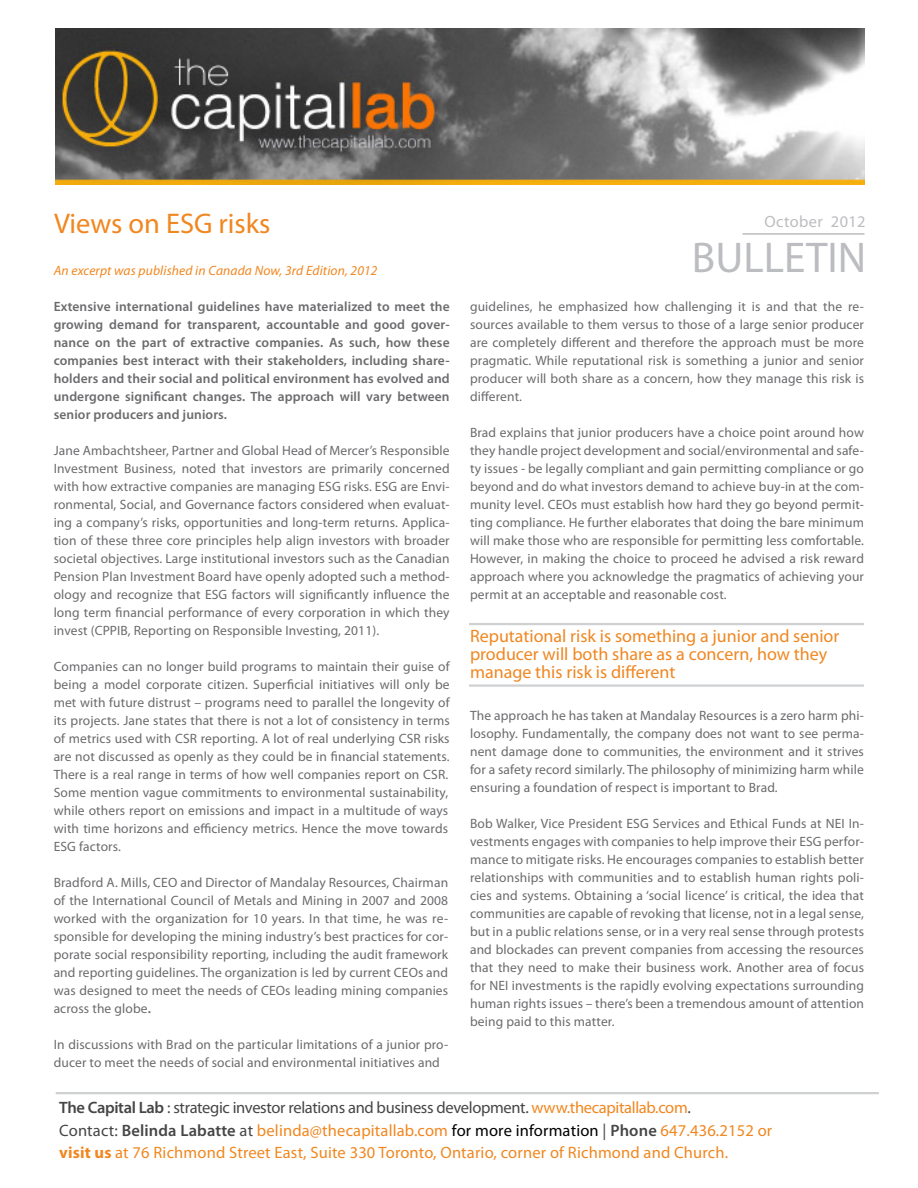
<style>
.page{position:relative;width:918px;height:1188px;background:#fff}
.page>*{position:absolute;margin:0;border:0;box-sizing:border-box;transform-origin:0 0}
.t1{font:43.2px "Myriad Pro";color:#bcbdc0}
.t2{font:28.5px "Myriad Pro";color:#f18720}
.t3{font:18px/18px "Myriad Pro";color:#f08721}
.t4{font:16.5px "Myriad Pro";letter-spacing:.01em;color:#f18720}
.t5{font:16.5px "Myriad Pro";letter-spacing:-.02em;color:#474646}
.t6{font:16.35px "Myriad Pro";letter-spacing:.025em;color:#bcbdc0}
.t7{font:13.5px/18px "Myriad Pro";letter-spacing:.01em;color:#6b6b6e;text-align:justify}
.t8{font:600 13.5px/18px "Myriad Pro";letter-spacing:.01em;color:#6b6b6e;text-align:justify}
.t9{font:italic 13.5px "Myriad Pro";letter-spacing:.01em;color:#f18720}
.s1{font-weight:600}
.s2{color:#f18720}
.s3{color:#474646}
.s4{font-weight:600;color:#474646}
.s5{color:#000}
.s6{font-weight:700}
</style>
<div class="page">
<hr style="left:742px;top:233px;width:122px;height:2px;background:#bcbdc0">
<img style="left:55px;top:28px;width:809px;height:156px">
<hr style="left:56px;top:1092px;width:823px;height:2px;background:#cfd0d2">
<hr style="left:469px;top:623px;width:395px;height:2px;background:#cfd0d2">
<hr style="left:469px;top:684px;width:395px;height:3px;background:#cfd0d2">
<p class="t2" style="left:54px;top:206px;width:218px">Views on ESG risks</p>
<p class="t9" style="left:54px;top:262px;width:325px">An excerpt was published in Canada Now, 3rd Edition, 2012</p>
<p class="t8" style="left:54px;top:297px;width:398px">Extensive international guidelines have materialized to meet the growing demand for transparent, accountable and good gover&shy;nance on the part of extractive companies. As such, how these companies best interact with their stakeholders, including share&shy;holders and their social and political environment has evolved and undergone significant changes. The approach will vary between senior producers and juniors.</p>
<p class="t7" style="left:54px;top:441px;width:398px">Jane Ambachtsheer, Partner and Global Head of Mercer’s Responsible Investment Business, noted that investors are primarily concerned with how extractive companies are managing ESG risks. ESG are Envi&shy;ronmental, Social, and Governance factors considered when evaluat&shy;ing a company’s risks, opportunities and long-term returns. Applica&shy;tion of these three core principles help align investors with broader societal objectives. Large institutional investors such as the Canadian Pension Plan Investment Board have openly adopted such a method&shy;ology and recognize that ESG factors will significantly influence the long term financial performance of every corporation in which they invest (CPPIB, Reporting on Responsible Investing, 2011).</p>
<p class="t7" style="left:54px;top:657px;width:398px">Companies can no longer build programs to maintain their guise of being a model corporate citizen. Superficial initiatives will only be met with future distrust – programs need to parallel the longevity of its projects. Jane states that there is not a lot of consistency in terms of metrics used with CSR reporting. A lot of real underlying CSR risks are not discussed as openly as they could be in financial statements.<br>There is a real range in terms of how well companies report on CSR.<br>Some mention vague commitments to environmental sustainability, while others report on emissions and impact in a multitude of ways with time horizons and efficiency metrics. Hence the move towards ESG factors.</p>
<p class="t7" style="left:54px;top:873px;width:396px">Bradford A. Mills, CEO and Director of Mandalay Resources, Chairman of the International Council of Metals and Mining in 2007 and 2008 worked with the organization for 10 years. In that time, he was re&shy;sponsible for developing the mining industry’s best practices for cor&shy;porate social responsibility reporting, including the audit framework and reporting guidelines. The organization is led by current CEOs and was designed to meet the needs of CEOs leading mining companies across the globe<span class="s1">.</span></p>
<p class="t7" style="left:54px;top:1035px;width:396px">In discussions with Brad on the particular limitations of a junior pro&shy;ducer to meet the needs of social and environmental initiatives and</p>
<p class="t6" style="left:764px;top:211px;width:103px">October 2012</p>
<p class="t1" style="left:692px;top:231px;width:176px">BULLETIN</p>
<p class="t7" style="left:470px;top:297px;width:395px">guidelines, he emphasized how challenging it is and that the re&shy;sources available to them versus to those of a large senior producer are completely different and therefore the approach must be more pragmatic. While reputational risk is something a junior and senior producer will both share as a concern, how they manage this risk is different.</p>
<p class="t7" style="left:470px;top:423px;width:395px">Brad explains that junior producers have a choice point around how they handle project development and social/environmental and safe&shy;ty issues - be legally compliant and gain permitting compliance or go beyond and do what investors demand to achieve buy-in at the com&shy;munity level. CEOs must establish how hard they go beyond permit&shy;ting compliance. He further elaborates that doing the bare minimum will make those who are responsible for permitting less comfortable.<br>However, in making the choice to proceed he advised a risk reward approach where you acknowledge the pragmatics of achieving your permit at an acceptable and reasonable cost.</p>
<p class="t3" style="left:470px;top:627px;width:371px">Reputational risk is something a junior and senior producer will both share as a concern, how they manage this risk is different</p>
<p class="t7" style="left:470px;top:706px;width:395px">The approach he has taken at Mandalay Resources is a zero harm phi&shy;losophy. Fundamentally, the company does not want to see perma&shy;nent damage done to communities, the environment and it strives for a safety record similarly. The philosophy of minimizing harm while ensuring a foundation of respect is important to Brad.</p>
<p class="t7" style="left:470px;top:814px;width:396px">Bob Walker, Vice President ESG Services and Ethical Funds at NEI In&shy;vestments engages with companies to help improve their ESG perfor&shy;mance to mitigate risks. He encourages companies to establish better relationships with communities and to establish human rights poli&shy;cies and systems. Obtaining a ‘social licence’ is critical, the idea that communities are capable of revoking that license, not in a legal sense, but in a public relations sense, or in a very real sense through protests and blockades can prevent companies from accessing the resources that they need to make their business work. Another area of focus for NEI investments is the rapidly evolving expectations surrounding human rights issues – there’s been a tremendous amount of attention being paid to this matter.</p>
<p class="t5" style="left:59px;top:1098px;width:633px"><span class="s1">The Capital Lab</span> : strategic investor relations and business development. <span class="s2">www.thecapitallab.com</span>.</p>
<p class="t4" style="left:59px;top:1120px;width:715px"><span class="s3">Contact:</span> <span class="s4">Belinda Labatte</span> <span class="s3">at</span> belinda@thecapitallab.com <span class="s5">for more information</span> <span class="s3">|</span> <span class="s4">Phone</span> 647.436.2152 or</p>
<p class="t4" style="left:59px;top:1143px;width:670px"><span class="s6">visit us</span> at 76 Richmond Street East, Suite 330 Toronto, Ontario, corner of Richmond and Church.</p>
</div>
